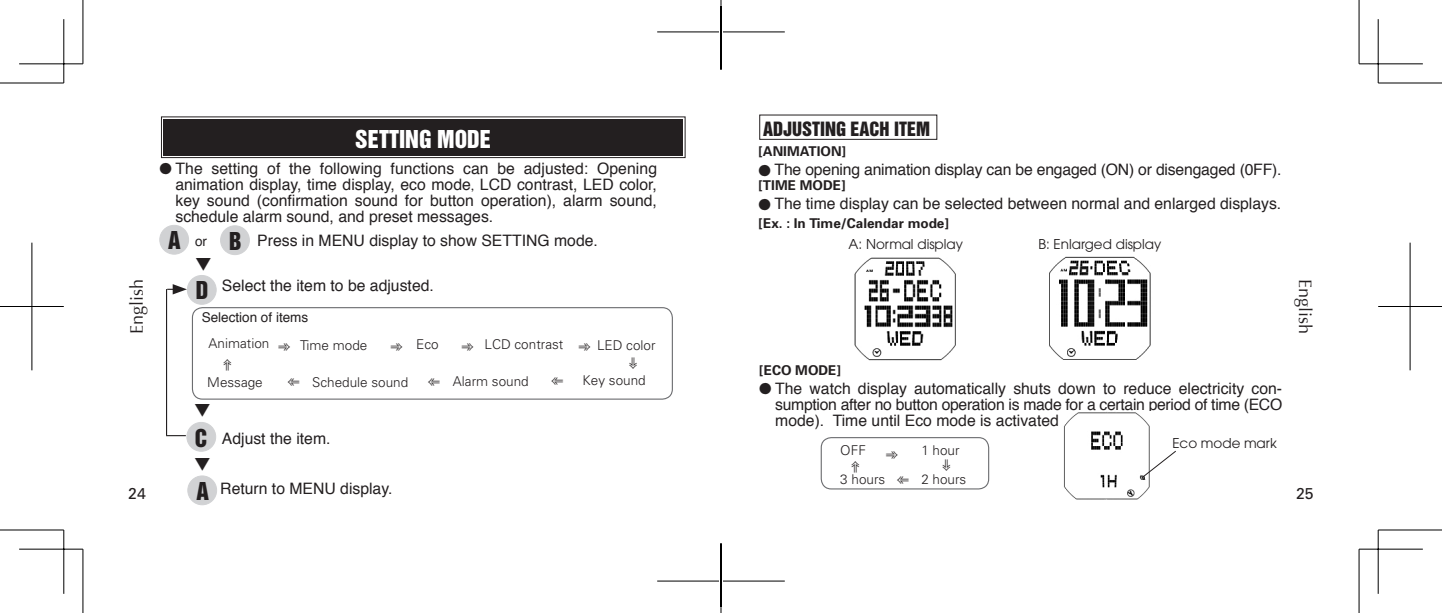
<style>
.page{position:relative;width:1442px;height:613px;background:#fff}
.page>*{position:absolute;margin:0;border:0;box-sizing:border-box;transform-origin:0 0}
.t1{font:22.5px "Helvetica Inserat";color:#fff}
.t2{font:22.5px "Helvetica Inserat";color:#231f20}
.t3{font:18px "Helvetica Inserat";color:#231f20}
.t4{font:18px "Optima";color:#231f20}
.t5{font:15.75px/16px "Helvetica";color:#231f20;text-align:justify}
.t6{font:15.75px "Univers";color:#231f20}
.t7{font:300 13.5px "Univers";color:#231f20}
.t8{font:700 13.5px "Univers";color:#231f20}
.t9{font:13.5px "Avant Garde";color:#231f20}
.t10{font:13.5px "Helvetica";color:#231f20}
.s1{font-family:"Koz Min Pro"}
.s2{font-family:"Helvetica Inserat";font-size:22.5px}
.s3{font-size:13.5px}
</style>
<div class="page">
<div style="left:192px;top:307px;width:481px;height:92px;border:1px solid #6c6d70;border-radius:10px"></div>
<svg style="left:161px;top:116px;width:525px;height:42px;background:#363233"></svg>
<div style="left:165px;top:120px;width:517px;height:34px;border:1px solid #231f20"></div>
<div style="left:160px;top:225px;width:29px;height:29px;background:#d1d2d4;border-radius:50%"></div>
<div style="left:159px;top:225px;width:30px;height:29px;border:1px solid #d1d2d4;border-radius:50%"></div>
<div style="left:221px;top:226px;width:28px;height:28px;background:#d1d2d4;border-radius:50%"></div>
<div style="left:220px;top:225px;width:30px;height:30px;border:1px solid #d1d2d4;border-radius:50%"></div>
<div style="left:187px;top:422px;width:29px;height:29px;background:#d1d2d4;border-radius:50%"></div>
<div style="left:187px;top:422px;width:29px;height:29px;border:1px solid #d1d2d4;border-radius:50%"></div>
<div style="left:187px;top:275px;width:29px;height:29px;background:#d1d2d4;border-radius:50%"></div>
<div style="left:187px;top:275px;width:29px;height:29px;border:1px solid #d1d2d4;border-radius:50%"></div>
<div style="left:188px;top:475px;width:29px;height:29px;background:#d1d2d4;border-radius:50%"></div>
<div style="left:187px;top:475px;width:30px;height:30px;border:1px solid #d1d2d4;border-radius:50%"></div>
<svg style="left:167px;top:284px;width:20px;height:10px"></svg>
<hr style="left:166px;top:289px;width:1px;height:146px;background:#231f20">
<svg style="left:166px;top:435px;width:20px;height:1px"></svg>
<div style="left:820px;top:437px;width:169px;height:52px;border:1px solid #6c6d70;border-radius:10px"></div>
<img style="left:1064px;top:412px;width:86px;height:87px">
<svg style="left:1141px;top:450px;width:35px;height:28px"></svg>
<img style="left:854px;top:257px;width:102px;height:103px">
<img style="left:1049px;top:257px;width:102px;height:102px">
<svg style="left:0;top:82px;width:62px;height:1px"></svg>
<svg style="left:1379px;top:82px;width:63px;height:1px"></svg>
<svg style="left:82px;top:0;width:1px;height:62px"></svg>
<svg style="left:82px;top:550px;width:1px;height:62px"></svg>
<hr style="left:0;top:83px;width:64px;height:1px;background:#000">
<hr style="left:1378px;top:83px;width:64px;height:1px;background:#000">
<hr style="left:0;top:529px;width:64px;height:1px;background:#000">
<hr style="left:1378px;top:529px;width:64px;height:1px;background:#000">
<hr style="left:83px;top:0;width:1px;height:64px;background:#000">
<hr style="left:83px;top:549px;width:1px;height:63px;background:#000">
<hr style="left:1358px;top:0;width:1px;height:64px;background:#000">
<hr style="left:1358px;top:549px;width:1px;height:63px;background:#000">
<hr style="left:19px;top:63px;width:64px;height:1px;background:#000">
<hr style="left:1359px;top:63px;width:63px;height:1px;background:#000">
<hr style="left:19px;top:548px;width:64px;height:1px;background:#000">
<hr style="left:1359px;top:548px;width:63px;height:1px;background:#000">
<hr style="left:63px;top:19px;width:1px;height:64px;background:#000">
<hr style="left:63px;top:529px;width:1px;height:64px;background:#000">
<hr style="left:1377px;top:19px;width:1px;height:64px;background:#000">
<hr style="left:1377px;top:529px;width:1px;height:64px;background:#000">
<hr style="left:657px;top:32px;width:128px;height:1px;background:#000">
<hr style="left:720px;top:0;width:1px;height:64px;background:#000">
<hr style="left:657px;top:580px;width:128px;height:1px;background:#000">
<hr style="left:720px;top:549px;width:1px;height:63px;background:#000">
<hr style="left:0;top:306px;width:64px;height:1px;background:#000">
<hr style="left:32px;top:242px;width:1px;height:128px;background:#000">
<hr style="left:1378px;top:306px;width:64px;height:1px;background:#000">
<hr style="left:1409px;top:242px;width:1px;height:128px;background:#000">
<hr style="left:719px;top:22px;width:3px;height:47px;background:#fff">
<hr style="left:719px;top:543px;width:3px;height:48px;background:#fff">
<hr style="left:720px;top:22px;width:1px;height:47px;background:#000">
<hr style="left:720px;top:543px;width:1px;height:48px;background:#000">
<p class="t3" style="left:763px;top:118px;width:169px">ADJUSTING EACH ITEM</p>
<h1 class="t1" style="left:355px;top:125px;width:137px">SETTING MODE</h1>
<p class="t5" style="left:175px;top:161px;width:483px;text-indent:-16px">● The setting of the following functions can be adjusted: Opening animation display, time display, eco mode<span class="s1">,</span> LCD contrast, LED color, key sound (confirmation sound for button operation), alarm sound, schedule alarm sound, and preset messages.</p>
<p class="t5" style="left:168px;top:233px;width:431px"><span class="s2">A</span> <span class="s3">or</span> <span class="s2">B</span> Press in MENU display to show SETTING mode.</p>
<p class="t5" style="left:222px;top:278px;width:213px">Select the item to be adjusted.</p>
<p class="t8" style="left:758px;top:143px;width:89px">[ANIMATION]</p>
<p class="t5" style="left:758px;top:162px;width:524px">● The opening animation display can be engaged (ON) or disengaged (0FF).</p>
<p class="t8" style="left:758px;top:176px;width:88px">[TIME MODE]</p>
<p class="t5" style="left:758px;top:196px;width:524px">● The time display can be selected between normal and enlarged displays.</p>
<p class="t9" style="left:848px;top:235px;width:116px">A: Normal display</p>
<p class="t9" style="left:1038px;top:235px;width:124px">B: Enlarged display</p>
<p class="t8" style="left:758px;top:215px;width:192px">[Ex. : In Time/Calendar mode]</p>
<p class="t4" style="left:126px;top:334px;width:57px;rotate:-90deg">English</p>
<p class="t4" style="left:1315px;top:279px;width:57px;rotate:90deg">English</p>
<p class="t8" style="left:759px;top:361px;width:83px">[ECO MODE]</p>
<p class="t5" style="left:775px;top:381px;width:508px;text-indent:-16px">● The watch display automatically shuts down to reduce electricity con&shy;sumption after no button operation is made for a certain period of time (ECO mode). Time until Eco mode is activated can be set.</p>
<p class="t7" style="left:840px;top:442px;width:27px">OFF</p>
<p class="t7" style="left:921px;top:442px;width:40px">1 hour</p>
<p class="t7" style="left:840px;top:471px;width:47px">3 hours</p>
<p class="t7" style="left:921px;top:471px;width:47px">2 hours</p>
<h1 class="t2" style="left:196px;top:276px;width:14px">D</h1>
<p class="t10" style="left:202px;top:306px;width:108px">Selection of items</p>
<p class="t7" style="left:209px;top:335px;width:62px">Animation</p>
<p class="t7" style="left:300px;top:337px;width:69px">Time mode</p>
<p class="t7" style="left:312px;top:373px;width:98px">Schedule sound</p>
<p class="t7" style="left:453px;top:373px;width:77px">Alarm sound</p>
<p class="t7" style="left:582px;top:372px;width:65px">Key sound</p>
<p class="t7" style="left:390px;top:336px;width:50px">➾ Eco</p>
<p class="t7" style="left:461px;top:336px;width:196px">➾ LCD contrast ➾ LED color</p>
<p class="t7" style="left:207px;top:373px;width:57px">Message</p>
<h1 class="t2" style="left:195px;top:424px;width:14px">C</h1>
<p class="t5" style="left:222px;top:430px;width:110px">Adjust the item.</p>
<p class="t5" style="left:196px;top:480px;width:198px"><span class="s2">A</span> Return to MENU display.</p>
<p class="t9" style="left:1172px;top:435px;width:106px">Eco mode mark</p>
<p class="t6" style="left:128px;top:484px;width:19px">24</p>
<p class="t6" style="left:1296px;top:484px;width:19px">25</p>
</div>
